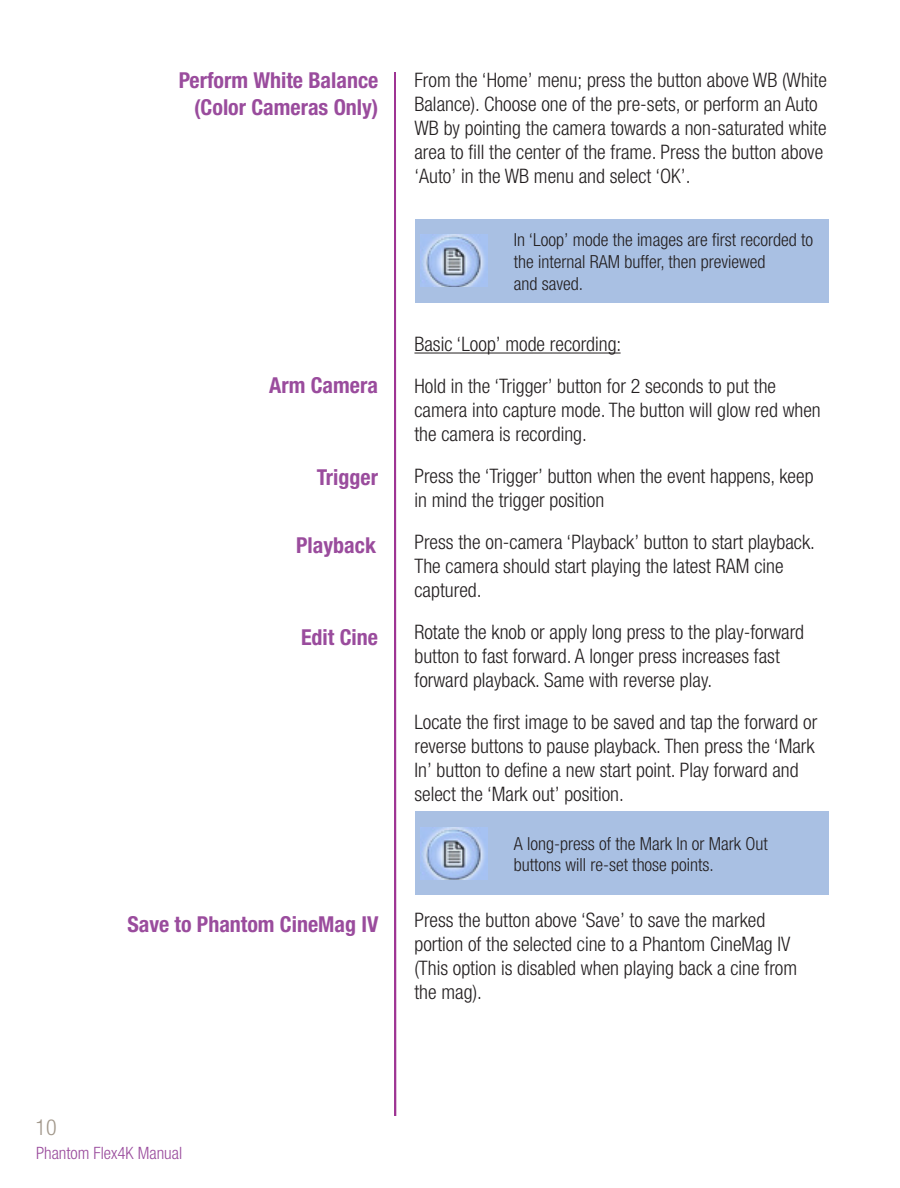
<style>
.page{position:relative;width:900px;height:1188px;background:#fff}
.page>*{position:absolute;margin:0;border:0;box-sizing:border-box;transform-origin:0 0}
.t1{font:700 condensed 22px/26.4px "Helvetica Neue";color:#9a4c9d;text-align:right}
.t2{font:300 condensed 22px "Helvetica Neue";color:#a2988b}
.t3{font:300 condensed 20px/24px "Helvetica Neue";color:#231f20}
.t4{font:300 condensed 18px/21.6px "Helvetica Neue";color:#231f20}
.t5{font:300 condensed 17px "Helvetica Neue";color:#9a4c9d}
</style>
<div class="page">
<div style="left:415px;top:219px;width:413px;height:83px;background:#a9c0e3"></div>
<img style="left:421px;top:235px;width:66px;height:52px">
<div style="left:415px;top:812px;width:413px;height:83px;background:#a9c0e3"></div>
<img style="left:421px;top:827px;width:66px;height:52px">
<hr style="left:394px;top:72px;width:2px;height:1044px;background:#9e3493">
<hr style="left:414px;top:353px;width:207px;height:1px;background:#231f20">
<p class="t1" style="left:179px;top:67px;width:201px">Perform White Balance (Color Cameras Only)</p>
<p class="t1" style="left:269px;top:372px;width:110px">Arm Camera</p>
<p class="t1" style="left:317px;top:463px;width:63px">Trigger</p>
<p class="t1" style="left:296px;top:532px;width:81px">Playback</p>
<p class="t1" style="left:301px;top:624px;width:78px">Edit Cine</p>
<p class="t1" style="left:127px;top:911px;width:253px">Save to Phantom CineMag IV</p>
<p class="t3" style="left:414px;top:68px;width:414px">From the ‘Home’ menu; press the button above WB (White Balance). Choose one of the pre-sets, or perform an Auto WB by pointing the camera towards a non-saturated white area to fill the center of the frame. Press the button above ‘Auto’ in the WB menu and select ‘OK’.</p>
<p class="t4" style="left:514px;top:229px;width:301px">In ‘Loop’ mode the images are first recorded to the internal RAM buffer, then previewed<br>and saved.</p>
<p class="t3" style="left:414px;top:323px;width:363px;line-height:42px">Basic ‘Loop’ mode recording:<br>Hold in the ‘Trigger’ button for 2 seconds to put the</p>
<p class="t3" style="left:414px;top:398px;width:408px">camera into capture mode. The button will glow red when the camera is recording.</p>
<p class="t3" style="left:414px;top:464px;width:401px">Press the ‘Trigger’ button when the event happens, keep in mind the trigger position</p>
<p class="t3" style="left:414px;top:530px;width:402px">Press the on-camera ‘Playback’ button to start playback.<br>The camera should start playing the latest RAM cine captured.</p>
<p class="t3" style="left:414px;top:620px;width:391px">Rotate the knob or apply long press to the play-forward button to fast forward. A longer press increases fast forward playback. Same with reverse play.</p>
<p class="t3" style="left:414px;top:710px;width:404px">Locate the first image to be saved and tap the forward or reverse buttons to pause playback. Then press the ‘Mark In’ button to define a new start point. Play forward and select the ‘Mark out’ position.</p>
<p class="t4" style="left:514px;top:832px;width:256px">A long-press of the Mark In or Mark Out buttons will re-set those points.</p>
<p class="t3" style="left:414px;top:908px;width:384px">Press the button above ‘Save’ to save the marked portion of the selected cine to a Phantom CineMag IV (This option is disabled when playing back a cine from the mag).</p>
<p class="t2" style="left:36px;top:1115px;width:23px">10</p>
<p class="t5" style="left:36px;top:1144px;width:148px">Phantom Flex4K Manual</p>
</div>
